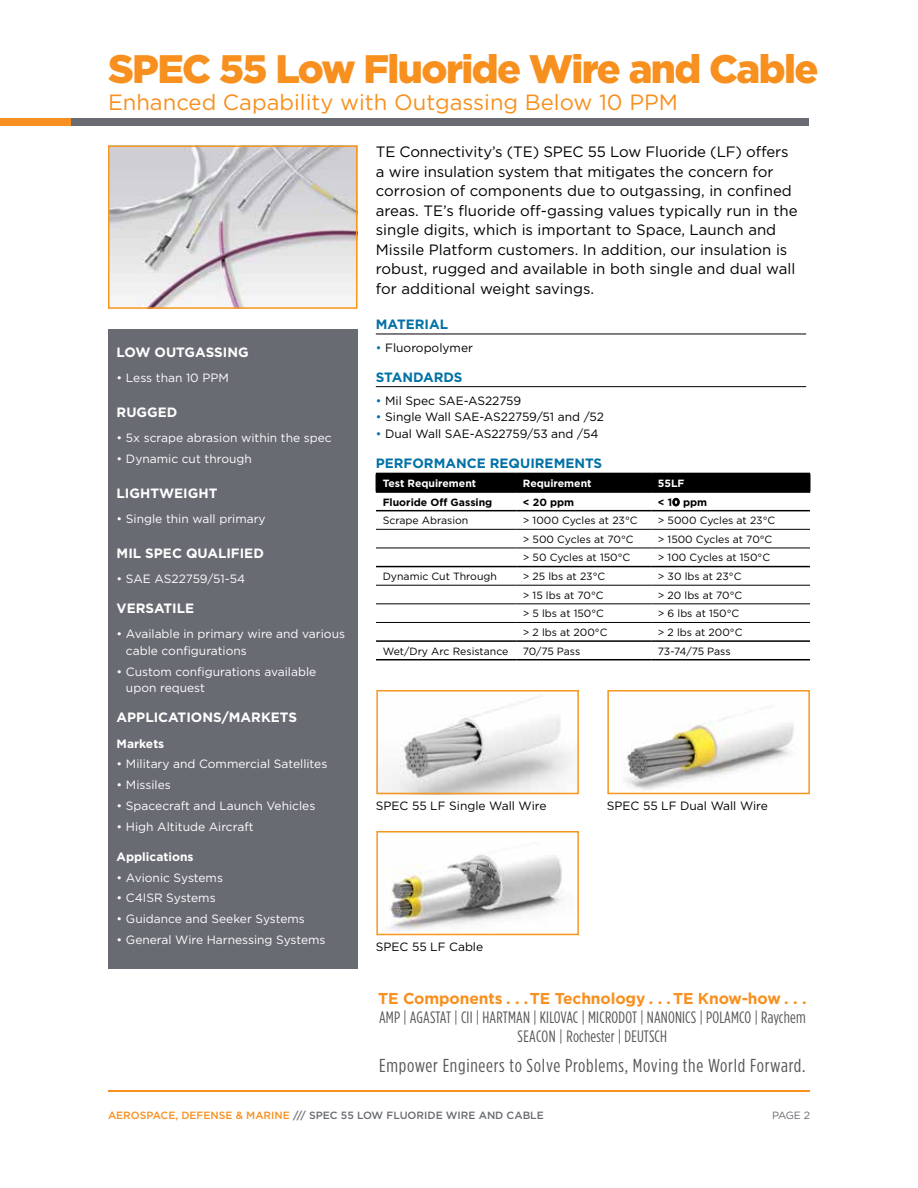
<style>
.page{position:relative;width:918px;height:1188px;background:#fff}
.page>*{position:absolute;margin:0;border:0;box-sizing:border-box;transform-origin:0 0}
.t1{font:900 39.75px "Gotham";letter-spacing:-.04em;color:#f7901e}
.t2{font:22.05px "Gotham";color:#f7901e}
.t3{font:18.75px "Gotham Condensed";letter-spacing:.035em;color:#58595b;scale:1.06 1}
.t4{font:16.5px/18.9px "Gotham Condensed";letter-spacing:.01em;color:#58595b;text-align:center}
.t5{font:700 15.75px "Gotham";letter-spacing:-.01em;color:#f7901e}
.t6{font:15px/19.5px "Gotham";color:#000}
.t7{font:700 13.5px "Gotham";color:#fff}
.t8{font:700 13.5px "Gotham";color:#0071a6}
.t9{font:12px/16.5px "Gotham";color:#fff}
.t10{font:12px "Gotham";color:#000}
.t11{font:700 12px "Gotham";color:#fff}
.t12{font:10.5px "Gotham";color:#000}
.t13{font:500 10.5px "Gotham";color:#696b73}
.t14{font:700 10.5px "Gotham";color:#fff}
.t15{font:700 10.5px "Gotham";color:#000}
.t16{font:10.5px "Gotham";color:#696b73}
.s1{color:#0071a6}
.s2{color:#f7901e}
</style>
<div class="page">
<div style="left:108px;top:329px;width:249px;height:640px;background:#696b73"></div>
<hr style="left:376px;top:334px;width:430px;height:1px;background:#000">
<hr style="left:376px;top:386px;width:430px;height:1px;background:#000">
<hr style="left:108px;top:1090px;width:702px;height:1px;background:#f7901e">
<div style="left:71px;top:118px;width:738px;height:8px;background:#696b73"></div>
<div style="left:0;top:118px;width:71px;height:8px;background:#f7901e"></div>
<hr style="left:376px;top:659px;width:140px;height:1px;background:#000">
<hr style="left:516px;top:659px;width:135px;height:1px;background:#000">
<hr style="left:651px;top:659px;width:159px;height:1px;background:#000">
<hr style="left:376px;top:529px;width:140px;height:1px;background:#000">
<hr style="left:516px;top:529px;width:135px;height:1px;background:#000">
<hr style="left:651px;top:529px;width:159px;height:1px;background:#000">
<hr style="left:376px;top:548px;width:140px;height:1px;background:#000">
<hr style="left:516px;top:548px;width:135px;height:1px;background:#000">
<hr style="left:651px;top:548px;width:159px;height:1px;background:#000">
<hr style="left:376px;top:585px;width:140px;height:1px;background:#000">
<hr style="left:516px;top:585px;width:135px;height:1px;background:#000">
<hr style="left:651px;top:585px;width:159px;height:1px;background:#000">
<hr style="left:376px;top:622px;width:140px;height:1px;background:#000">
<hr style="left:516px;top:622px;width:135px;height:1px;background:#000">
<hr style="left:651px;top:622px;width:159px;height:1px;background:#000">
<hr style="left:376px;top:510px;width:140px;height:1px;background:#000">
<hr style="left:516px;top:510px;width:135px;height:1px;background:#000">
<hr style="left:651px;top:510px;width:159px;height:1px;background:#000">
<hr style="left:376px;top:603px;width:140px;height:1px;background:#000">
<hr style="left:516px;top:603px;width:135px;height:1px;background:#000">
<hr style="left:651px;top:603px;width:159px;height:1px;background:#000">
<hr style="left:376px;top:491px;width:140px;height:2px;background:#000">
<hr style="left:516px;top:491px;width:135px;height:2px;background:#000">
<hr style="left:651px;top:491px;width:159px;height:2px;background:#000">
<div style="left:376px;top:473px;width:435px;height:19px;background:#000"></div>
<hr style="left:376px;top:566px;width:140px;height:1px;background:#000">
<hr style="left:516px;top:566px;width:135px;height:1px;background:#000">
<hr style="left:651px;top:566px;width:159px;height:1px;background:#000">
<hr style="left:376px;top:640px;width:140px;height:2px;background:#000">
<hr style="left:516px;top:640px;width:135px;height:2px;background:#000">
<hr style="left:651px;top:640px;width:159px;height:2px;background:#000">
<img style="left:111px;top:148px;width:243px;height:158px">
<div style="left:108px;top:145px;width:249px;height:164px;border:2px solid #f8971d"></div>
<img style="left:382px;top:697px;width:190px;height:94px">
<div style="left:376px;top:690px;width:203px;height:104px;border:2px solid #f8971d"></div>
<img style="left:388px;top:855px;width:175px;height:77px">
<div style="left:376px;top:831px;width:203px;height:104px;border:2px solid #f8971d"></div>
<img style="left:625px;top:713px;width:169px;height:77px">
<div style="left:607px;top:690px;width:203px;height:104px;border:2px solid #f8971d"></div>
<h1 class="t1" style="left:108px;top:42px;width:712px">SPEC 55 Low Fluoride Wire and Cable</h1>
<h2 class="t2" style="left:108px;top:88px;width:571px">Enhanced Capability with Outgassing Below 10 PPM</h2>
<p class="t7" style="left:117px;top:343px;width:134px">LOW OUTGASSING</p>
<p class="t9" style="left:117px;top:370px;width:114px">• Less than 10 PPM</p>
<p class="t7" style="left:117px;top:403px;width:62px">RUGGED</p>
<p class="t9" style="left:117px;top:430px;width:217px">• 5x scrape abrasion within the spec</p>
<p class="t9" style="left:117px;top:450px;width:137px">• Dynamic cut through</p>
<p class="t7" style="left:117px;top:484px;width:102px">LIGHTWEIGHT</p>
<p class="t9" style="left:117px;top:510px;width:151px">• Single thin wall primary</p>
<p class="t7" style="left:117px;top:544px;width:149px">MIL SPEC QUALIFIED</p>
<p class="t9" style="left:117px;top:570px;width:130px">• SAE AS22759/51-54</p>
<p class="t7" style="left:117px;top:599px;width:79px">VERSATILE</p>
<p class="t9" style="left:126px;top:626px;width:221px;text-indent:-9px">• Available in primary wire and various cable configurations</p>
<p class="t9" style="left:126px;top:663px;width:192px;text-indent:-9px">• Custom configurations available upon request</p>
<p class="t7" style="left:117px;top:708px;width:182px">APPLICATIONS/MARKETS</p>
<p class="t11" style="left:117px;top:735px;width:49px">Markets</p>
<p class="t9" style="left:117px;top:756px;width:212px">• Military and Commercial Satellites</p>
<p class="t9" style="left:117px;top:776px;width:56px">• Missiles</p>
<p class="t9" style="left:117px;top:797px;width:200px">• Spacecraft and Launch Vehicles</p>
<p class="t9" style="left:117px;top:818px;width:138px">• High Altitude Aircraft</p>
<p class="t11" style="left:117px;top:848px;width:78px">Applications</p>
<p class="t9" style="left:117px;top:869px;width:108px">• Avionic Systems</p>
<p class="t9" style="left:117px;top:890px;width:101px">• C4ISR Systems</p>
<p class="t9" style="left:117px;top:910px;width:190px">• Guidance and Seeker Systems</p>
<p class="t9" style="left:117px;top:931px;width:210px">• General Wire Harnessing Systems</p>
<p class="t6" style="left:376px;top:142px;width:423px">TE Connectivity’s (TE) SPEC 55 Low Fluoride (LF) offers a wire insulation system that mitigates the concern for corrosion of components due to outgassing, in confined areas. TE’s fluoride off-gassing values typically run in the single digits, which is important to Space, Launch and Missile Platform customers. In addition, our insulation is robust, rugged and available in both single and dual wall for additional weight savings.</p>
<p class="t8" style="left:376px;top:315px;width:74px">MATERIAL</p>
<p class="t10" style="left:376px;top:340px;width:99px"><span class="s1">•</span> Fluoropolymer</p>
<p class="t8" style="left:376px;top:368px;width:88px">STANDARDS</p>
<p class="t10" style="left:376px;top:393px;width:147px"><span class="s1">•</span> Mil Spec SAE-AS22759</p>
<p class="t10" style="left:376px;top:409px;width:230px"><span class="s1">•</span> Single Wall SAE-AS22759/51 and /52</p>
<p class="t10" style="left:376px;top:426px;width:224px"><span class="s1">•</span> Dual Wall SAE-AS22759/53 and /54</p>
<p class="t8" style="left:376px;top:454px;width:228px">PERFORMANCE REQUIREMENTS</p>
<p class="t14" style="left:383px;top:476px;width:95px">Test Requirement</p>
<p class="t14" style="left:523px;top:476px;width:70px">Requirement</p>
<p class="t14" style="left:658px;top:476px;width:28px">55LF</p>
<p class="t15" style="left:383px;top:495px;width:111px">Fluoride Off Gassing</p>
<p class="t15" style="left:523px;top:495px;width:53px">&lt; 20 ppm</p>
<p class="t15" style="left:658px;top:495px;width:51px">&lt; 10 ppm</p>
<p class="t12" style="left:383px;top:514px;width:87px">Scrape Abrasion</p>
<p class="t12" style="left:523px;top:514px;width:116px">&gt; 1000 Cycles at 23°C</p>
<p class="t12" style="left:658px;top:514px;width:119px">&gt; 5000 Cycles at 23°C</p>
<p class="t12" style="left:523px;top:532px;width:112px">&gt; 500 Cycles at 70°C</p>
<p class="t12" style="left:658px;top:532px;width:116px">&gt; 1500 Cycles at 70°C</p>
<p class="t12" style="left:523px;top:551px;width:109px">&gt; 50 Cycles at 150°C</p>
<p class="t12" style="left:658px;top:551px;width:114px">&gt; 100 Cycles at 150°C</p>
<p class="t12" style="left:383px;top:570px;width:116px">Dynamic Cut Through</p>
<p class="t12" style="left:523px;top:570px;width:84px">&gt; 25 lbs at 23°C</p>
<p class="t12" style="left:658px;top:570px;width:85px">&gt; 30 lbs at 23°C</p>
<p class="t12" style="left:523px;top:588px;width:82px">&gt; 15 lbs at 70°C</p>
<p class="t12" style="left:658px;top:588px;width:86px">&gt; 20 lbs at 70°C</p>
<p class="t12" style="left:523px;top:607px;width:83px">&gt; 5 lbs at 150°C</p>
<p class="t12" style="left:658px;top:607px;width:83px">&gt; 6 lbs at 150°C</p>
<p class="t12" style="left:523px;top:626px;width:86px">&gt; 2 lbs at 200°C</p>
<p class="t12" style="left:658px;top:626px;width:86px">&gt; 2 lbs at 200°C</p>
<p class="t12" style="left:383px;top:644px;width:127px">Wet/Dry Arc Resistance</p>
<p class="t12" style="left:523px;top:644px;width:59px">70/75 Pass</p>
<p class="t12" style="left:658px;top:644px;width:74px">73-74/75 Pass</p>
<p class="t10" style="left:376px;top:798px;width:172px">SPEC 55 LF Single Wall Wire</p>
<p class="t10" style="left:376px;top:939px;width:109px">SPEC 55 LF Cable</p>
<p class="t10" style="left:607px;top:798px;width:163px">SPEC 55 LF Dual Wall Wire</p>
<h3 class="t5" style="left:378px;top:988px;width:430px">TE Components . . . TE Technology . . . TE Know-how . . .</h3>
<h3 class="t4" style="left:379px;top:1008px;width:428px">AMP | AGASTAT | CII | HARTMAN | KILOVAC | MICRODOT | NANONICS | POLAMCO | Raychem<br>SEACON | Rochester | DEUTSCH</h3>
<h3 class="t3" style="left:379px;top:1055px;width:404px">Empower Engineers to Solve Problems, Moving the World Forward.</h3>
<p class="t13" style="left:108px;top:1108px;width:437px"><span class="s2">AEROSPACE, DEFENSE &amp; MARINE</span> /// SPEC 55 LOW FLUORIDE WIRE AND CABLE</p>
<p class="t16" style="left:772px;top:1108px;width:39px">PAGE 2</p>
</div>
